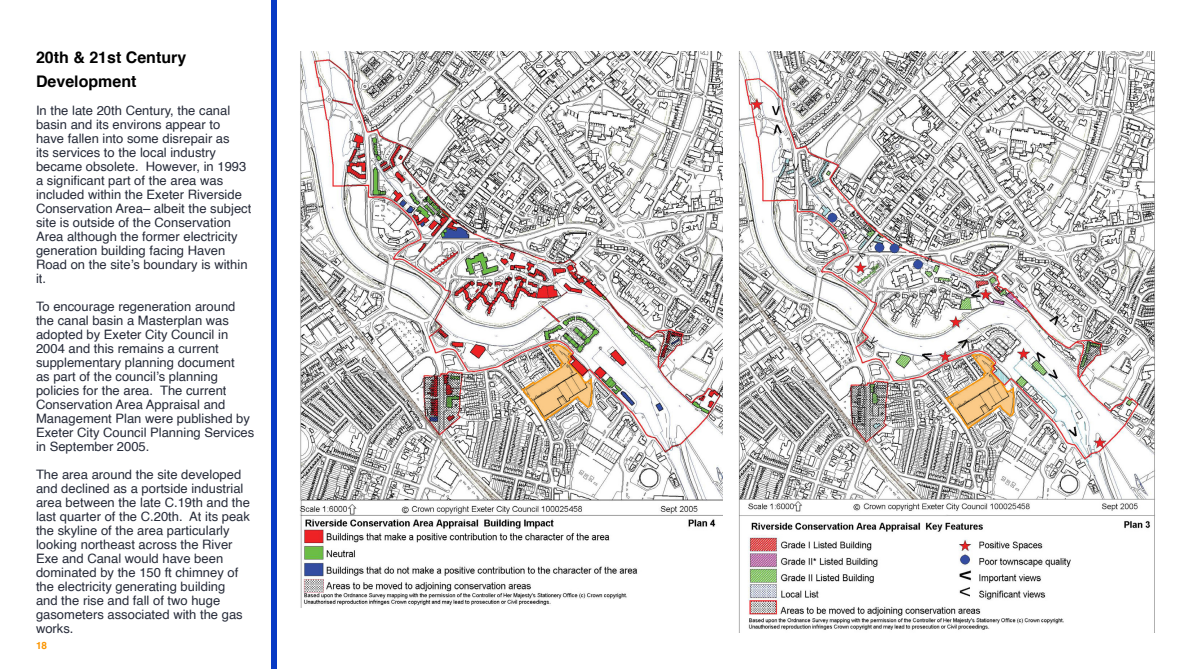
<style>
.page{position:relative;width:1191px;height:669px;background:#fff}
.page>*{position:absolute;margin:0;border:0;box-sizing:border-box;transform-origin:0 0}
.t1{font:700 16px/24px "Helvetica";color:#000}
.t2{font:13px/14px "Helvetica";color:#262b39}
.t3{font:700 10px "Helvetica";color:#fb9500}
</style>
<div class="page">
<img style="left:300px;top:51px;width:422px;height:557px">
<div style="left:272px;top:0;width:5px;height:669px;background:#073ac5"></div>
<img style="left:738px;top:51px;width:417px;height:582px">
<p class="t1" style="left:36px;top:46px;width:152px">20th &amp; 21st Century<br>Development</p>
<p class="t2" style="left:36px;top:104px;width:217px">In the late 20th Century, the canal basin and its environs appear to have fallen into some disrepair as<br>its services to the local industry became obsolete. However, in 1993 a significant part of the area was included within the Exeter Riverside<br>Conservation Area– albeit the subject site is outside of the Conservation<br>Area although the former electricity generation building facing Haven<br>Road on the site’s boundary is within it.</p>
<p class="t2" style="left:36px;top:300px;width:220px">To encourage regeneration around the canal basin a Masterplan was adopted by Exeter City Council in<br>2004 and this remains a current supplementary planning document<br>as part of the council’s planning policies for the area. The current<br>Conservation Area Appraisal and<br>Management Plan were published by<br>Exeter City Council Planning Services in September 2005.</p>
<p class="t2" style="left:36px;top:468px;width:215px">The area around the site developed and declined as a portside industrial area between the late C.19th and the last quarter of the C.20th. At its peak the skyline of the area particularly looking northeast across the River<br>Exe and Canal would have been dominated by the 150 ft chimney of the electricity generating building and the rise and fall of two huge gasometers associated with the gas works.</p>
<p class="t3" style="left:36px;top:638px;width:13px">18</p>
</div>
